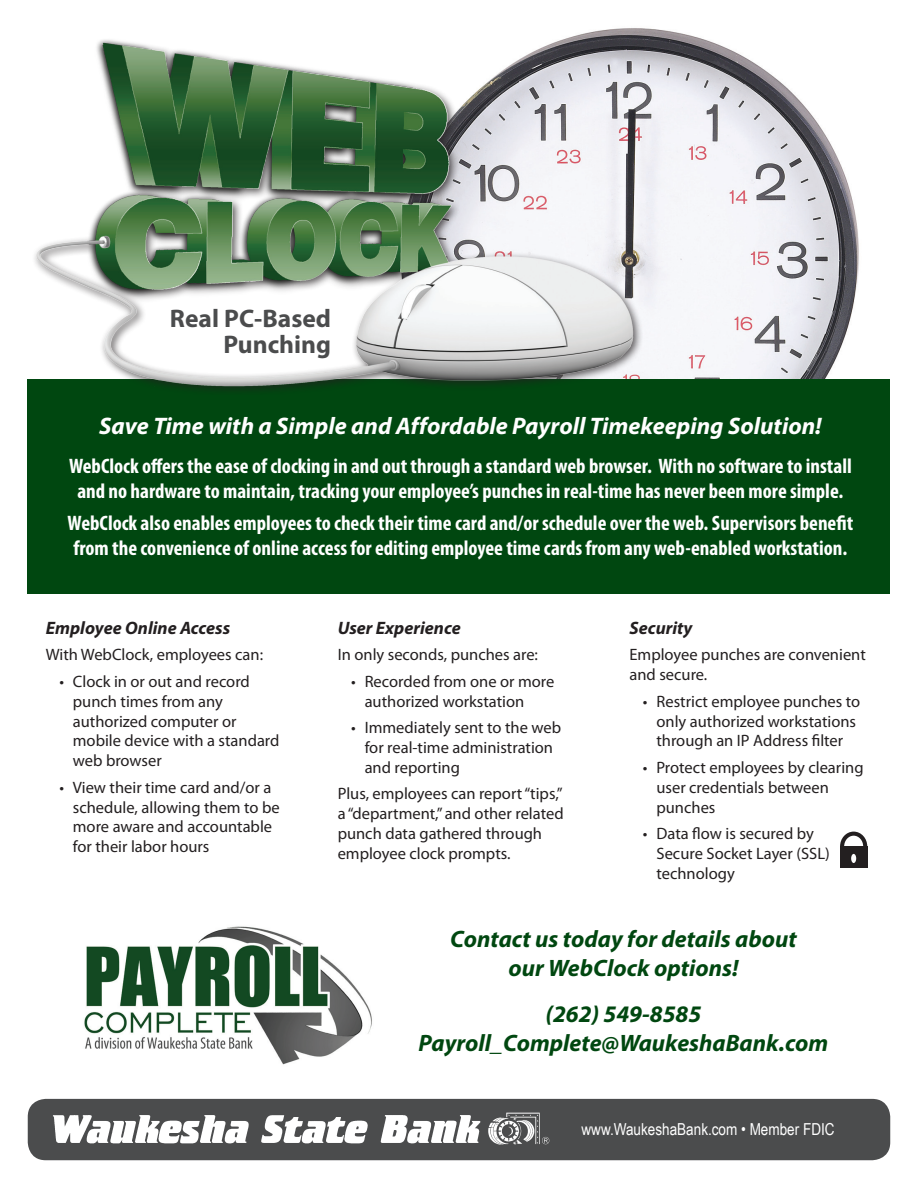
<style>
.page{position:relative;width:918px;height:1188px;background:#fff}
.page>*{position:absolute;margin:0;border:0;box-sizing:border-box;transform-origin:0 0}
.t1{font:700 25.5px/26.1px "Myriad Pro";color:#4b4c4d;text-align:right}
.t2{font:italic 700 24px "Myriad Pro";color:#fff}
.t3{font:italic 700 23.85px/28.5px "Myriad Pro";color:#004710;text-align:center}
.t4{font:700 condensed 21px/25.2px "Myriad Pro";color:#fff;text-align:center}
.t5{font:italic 700 18px "Myriad Pro";color:#231f20}
.t6{font:16.5px/19.8px "Myriad Pro";color:#231f20}
.t7{font:16.5px "Arial Narrow";color:#fff}
</style>
<div class="page">
<img style="left:583px;top:28px;width:276px;height:351px">
<div style="left:27px;top:379px;width:863px;height:215px;background:#004710"></div>
<div style="left:28px;top:1099px;width:862px;height:61px;background:#4b4c4d;border-radius:18px"></div>
<img style="left:53px;top:1112px;width:497px;height:33px">
<img style="left:34px;top:39px;width:622px;height:351px">
<div style="left:840px;top:846px;width:27px;height:22px;background:#231f20"></div>
<div style="left:840px;top:832px;width:27px;height:29px;border:4px solid #231f20;border-radius:50%"></div>
<div style="left:851px;top:854px;width:5px;height:9px;background:#fff;border-radius:50%"></div>
<img style="left:84px;top:926px;width:288px;height:139px">
<h1 class="t1" style="left:170px;top:304px;width:163px">Real PC-Based<br>Punching</h1>
<h2 class="t2" style="left:99px;top:410px;width:724px">Save Time with a Simple and Affordable Payroll Timekeeping Solution!</h2>
<p class="t4" style="left:69px;top:452px;width:784px">WebClock offers the ease of clocking in and out through a standard web browser. With no software to install and no hardware to maintain, tracking your employee’s punches in real-time has never been more simple.</p>
<p class="t4" style="left:68px;top:510px;width:787px;text-align:left">WebClock also enables employees to check their time card and/or schedule over the web. Supervisors benefit from the convenience of online access for editing employee time cards from any web-enabled workstation.</p>
<p class="t5" style="left:46px;top:616px;width:186px">Employee Online Access</p>
<p class="t6" style="left:46px;top:645px;width:219px">With WebClock, employees can:</p>
<p class="t6" style="left:73px;top:671px;width:208px;text-indent:-13px">• Clock in or out and record punch times from any authorized computer or mobile device with a standard web browser</p>
<p class="t6" style="left:73px;top:777px;width:208px;text-indent:-13px">• View their time card and/or a schedule, allowing them to be more aware and accountable for their labor hours</p>
<p class="t5" style="left:338px;top:616px;width:125px">User Experience</p>
<p class="t6" style="left:338px;top:645px;width:202px">In only seconds, punches are:</p>
<p class="t6" style="left:365px;top:671px;width:191px;text-indent:-13px">• Recorded from one or more authorized workstation</p>
<p class="t6" style="left:365px;top:718px;width:198px;text-indent:-13px">• Immediately sent to the web for real-time administration and reporting</p>
<p class="t6" style="left:338px;top:784px;width:227px">Plus, employees can report “tips,” a “department,” and other related punch data gathered through employee clock prompts.</p>
<p class="t5" style="left:629px;top:616px;width:65px">Security</p>
<p class="t6" style="left:629px;top:645px;width:238px">Employee punches are convenient and secure.</p>
<p class="t6" style="left:643px;top:691px;width:219px;text-align:center">• Restrict employee punches to only authorized workstations through an IP Address filter</p>
<p class="t6" style="left:656px;top:757px;width:209px;text-indent:-13px">• Protect employees by clearing user credentials between punches</p>
<p class="t6" style="left:656px;top:823px;width:175px;text-indent:-13px">• Data flow is secured by<br>Secure Socket Layer (SSL) technology</p>
<h3 class="t3" style="left:450px;top:924px;width:348px">Contact us today for details about our WebClock options!</h3>
<h3 class="t3" style="left:419px;top:999px;width:411px">(262) 549-8585<br>Payroll_Complete@WaukeshaBank.com</h3>
<p class="t7" style="left:582px;top:1117px;width:255px">www.WaukeshaBank.com • Member FDIC</p>
</div>
